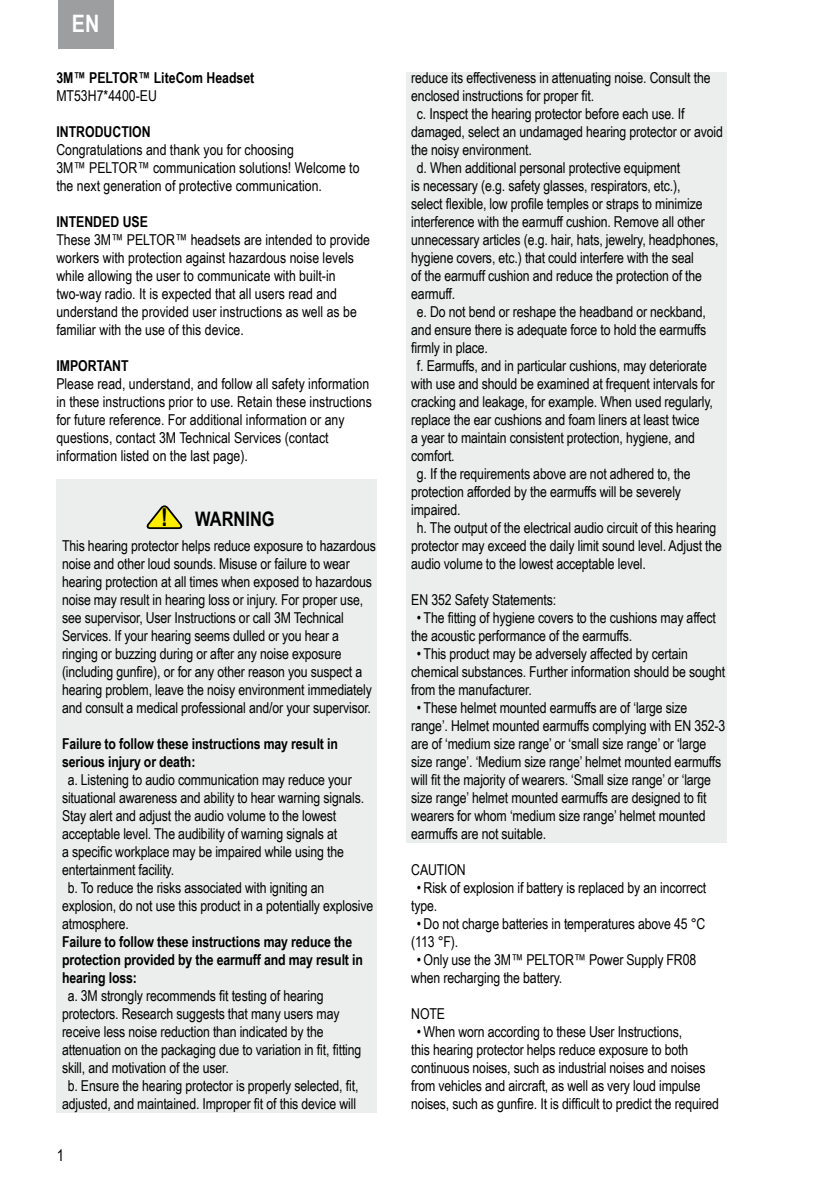
<style>
.page{position:relative;width:840px;height:1191px;background:#fff}
.page>*{position:absolute;margin:0;border:0;box-sizing:border-box;transform-origin:0 0}
.t1{font:700 24px "Arial Narrow";color:#fff}
.t2{font:700 20px "Arial Narrow";color:#000}
.t3{font:16px "Arial Narrow";color:#000}
.t4{font:15px/18px "Arial Narrow";letter-spacing:-.01em;color:#000}
.t5{font:700 15px/18px "Arial Narrow";letter-spacing:-.01em;color:#000}
.s1{font-size:24.8px}
</style>
<div class="page">
<div style="left:58px;top:0;width:55px;height:48px;background:#9c9e9f"></div>
<div style="left:56px;top:479px;width:321px;height:21px;background:#eceded"></div>
<div style="left:56px;top:497px;width:321px;height:21px;background:#eceded"></div>
<div style="left:56px;top:515px;width:321px;height:21px;background:#eceded"></div>
<div style="left:56px;top:533px;width:321px;height:183px;background:#eceded"></div>
<div style="left:56px;top:713px;width:321px;height:21px;background:#eceded"></div>
<div style="left:56px;top:731px;width:321px;height:39px;background:#eceded"></div>
<div style="left:56px;top:767px;width:321px;height:111px;background:#eceded"></div>
<div style="left:56px;top:875px;width:321px;height:57px;background:#eceded"></div>
<div style="left:56px;top:929px;width:321px;height:57px;background:#eceded"></div>
<div style="left:56px;top:983px;width:321px;height:93px;background:#eceded"></div>
<div style="left:56px;top:1073px;width:321px;height:39px;background:#eceded"></div>
<svg style="left:146px;top:505px;width:37px;height:25px"></svg>
<div style="left:405px;top:72px;width:321px;height:32px;background:#eceded"></div>
<div style="left:405px;top:101px;width:321px;height:57px;background:#eceded"></div>
<div style="left:405px;top:155px;width:321px;height:147px;background:#eceded"></div>
<div style="left:405px;top:299px;width:321px;height:57px;background:#eceded"></div>
<div style="left:405px;top:353px;width:321px;height:111px;background:#eceded"></div>
<div style="left:405px;top:461px;width:321px;height:57px;background:#eceded"></div>
<div style="left:405px;top:515px;width:321px;height:57px;background:#eceded"></div>
<div style="left:405px;top:569px;width:321px;height:21px;background:#eceded"></div>
<div style="left:405px;top:587px;width:321px;height:21px;background:#eceded"></div>
<div style="left:405px;top:605px;width:321px;height:39px;background:#eceded"></div>
<div style="left:405px;top:641px;width:321px;height:57px;background:#eceded"></div>
<div style="left:405px;top:695px;width:321px;height:147px;background:#eceded"></div>
<h1 class="t1" style="left:72px;top:5px;width:29px">EN</h1>
<p class="t5" style="left:56px;top:68px;width:199px">3M™ PELTOR™ LiteCom Headset</p>
<p class="t4" style="left:56px;top:86px;width:102px">MT53H7*4400-EU</p>
<p class="t5" style="left:56px;top:122px;width:96px">INTRODUCTION</p>
<p class="t4" style="left:56px;top:140px;width:304px">Congratulations and thank you for choosing<br>3M™ PELTOR™ communication solutions! Welcome to the next generation of protective communication.</p>
<p class="t5" style="left:56px;top:212px;width:93px">INTENDED USE</p>
<p class="t4" style="left:56px;top:230px;width:315px">These 3M™ PELTOR™ headsets are intended to provide workers with protection against hazardous noise levels while allowing the user to communicate with built-in two-way radio. It is expected that all users read and understand the provided user instructions as well as be familiar with the use of this device.</p>
<p class="t5" style="left:56px;top:356px;width:74px">IMPORTANT</p>
<p class="t4" style="left:56px;top:374px;width:317px">Please read, understand, and follow all safety information in these instructions prior to use. Retain these instructions for future reference. For additional information or any questions, contact 3M Technical Services (contact information listed on the last page).</p>
<h2 class="t2" style="left:161px;top:504px;width:115px"><span class="s1">!</span> WARNING</h2>
<p class="t4" style="left:62px;top:536px;width:315px">This hearing protector helps reduce exposure to hazardous noise and other loud sounds. Misuse or failure to wear hearing protection at all times when exposed to hazardous noise may result in hearing loss or injury. For proper use, see supervisor, User Instructions or call 3M Technical Services. If your hearing seems dulled or you hear a ringing or buzzing during or after any noise exposure (including gunfire), or for any other reason you suspect a hearing problem, leave the noisy environment immediately and consult a medical professional and/or your supervisor.</p>
<p class="t5" style="left:62px;top:734px;width:277px">Failure to follow these instructions may result in serious injury or death:</p>
<p class="t4" style="left:68px;top:770px;width:285px">a. Listening to audio communication may reduce your</p>
<p class="t4" style="left:62px;top:788px;width:303px">situational awareness and ability to hear warning signals.</p>
<p class="t4" style="left:62px;top:806px;width:276px">Stay alert and adjust the audio volume to the lowest</p>
<p class="t4" style="left:62px;top:824px;width:276px">acceptable level. The audibility of warning signals at</p>
<p class="t4" style="left:62px;top:842px;width:283px">a specific workplace may be impaired while using the</p>
<p class="t4" style="left:62px;top:860px;width:114px">entertainment facility.</p>
<p class="t4" style="left:68px;top:878px;width:258px">b. To reduce the risks associated with igniting an</p>
<p class="t4" style="left:62px;top:896px;width:312px">explosion, do not use this product in a potentially explosive</p>
<p class="t4" style="left:62px;top:914px;width:68px">atmosphere.</p>
<p class="t5" style="left:62px;top:932px;width:302px">Failure to follow these instructions may reduce the protection provided by the earmuff and may result in hearing loss:</p>
<p class="t4" style="left:68px;top:986px;width:257px">a. 3M strongly recommends fit testing of hearing</p>
<p class="t4" style="left:62px;top:1004px;width:279px">protectors. Research suggests that many users may</p>
<p class="t4" style="left:62px;top:1022px;width:263px">receive less noise reduction than indicated by the</p>
<p class="t4" style="left:62px;top:1040px;width:301px">attenuation on the packaging due to variation in fit, fitting</p>
<p class="t4" style="left:62px;top:1058px;width:168px">skill, and motivation of the user.</p>
<p class="t4" style="left:68px;top:1076px;width:292px">b. Ensure the hearing protector is properly selected, fit,</p>
<p class="t4" style="left:62px;top:1094px;width:295px">adjusted, and maintained. Improper fit of this device will</p>
<p class="t3" style="left:57px;top:1143px;width:9px">1</p>
<p class="t4" style="left:411px;top:68px;width:300px">reduce its effectiveness in attenuating noise. Consult the</p>
<p class="t4" style="left:411px;top:86px;width:184px">enclosed instructions for proper fit.</p>
<p class="t4" style="left:416px;top:104px;width:269px">c. Inspect the hearing protector before each use. If</p>
<p class="t4" style="left:411px;top:122px;width:313px">damaged, select an undamaged hearing protector or avoid</p>
<p class="t4" style="left:411px;top:140px;width:122px">the noisy environment.</p>
<p class="t4" style="left:416px;top:158px;width:265px">d. When additional personal protective equipment</p>
<p class="t4" style="left:411px;top:176px;width:270px">is necessary (e.g. safety glasses, respirators, etc.),</p>
<p class="t4" style="left:411px;top:194px;width:293px">select flexible, low profile temples or straps to minimize</p>
<p class="t4" style="left:411px;top:212px;width:295px">interference with the earmuff cushion. Remove all other</p>
<p class="t4" style="left:411px;top:230px;width:308px">unnecessary articles (e.g. hair, hats, jewelry, headphones,</p>
<p class="t4" style="left:411px;top:248px;width:284px">hygiene covers, etc.) that could interfere with the seal</p>
<p class="t4" style="left:411px;top:266px;width:292px">of the earmuff cushion and reduce the protection of the</p>
<p class="t4" style="left:411px;top:284px;width:45px">earmuff.</p>
<p class="t4" style="left:416px;top:302px;width:290px">e. Do not bend or reshape the headband or neckband,</p>
<p class="t4" style="left:411px;top:320px;width:296px">and ensure there is adequate force to hold the earmuffs</p>
<p class="t4" style="left:411px;top:338px;width:78px">firmly in place.</p>
<p class="t4" style="left:416px;top:356px;width:291px">f. Earmuffs, and in particular cushions, may deteriorate</p>
<p class="t4" style="left:411px;top:374px;width:305px">with use and should be examined at frequent intervals for</p>
<p class="t4" style="left:411px;top:392px;width:303px">cracking and leakage, for example. When used regularly,</p>
<p class="t4" style="left:411px;top:410px;width:289px">replace the ear cushions and foam liners at least twice</p>
<p class="t4" style="left:411px;top:428px;width:285px">a year to maintain consistent protection, hygiene, and</p>
<p class="t4" style="left:411px;top:446px;width:45px">comfort.</p>
<p class="t4" style="left:416px;top:464px;width:275px">g. If the requirements above are not adhered to, the</p>
<p class="t4" style="left:411px;top:482px;width:271px">protection afforded by the earmuffs will be severely</p>
<p class="t4" style="left:411px;top:500px;width:51px">impaired.</p>
<p class="t4" style="left:416px;top:518px;width:301px">h. The output of the electrical audio circuit of this hearing</p>
<p class="t4" style="left:411px;top:536px;width:312px">protector may exceed the daily limit sound level. Adjust the</p>
<p class="t4" style="left:411px;top:554px;width:236px">audio volume to the lowest acceptable level.</p>
<p class="t4" style="left:411px;top:590px;width:146px">EN 352 Safety Statements:</p>
<p class="t4" style="left:411px;top:608px;width:306px;text-indent:6px">• The fitting of hygiene covers to the cushions may affect the acoustic performance of the earmuffs.</p>
<p class="t4" style="left:411px;top:644px;width:315px;text-indent:6px">• This product may be adversely affected by certain chemical substances. Further information should be sought from the manufacturer.</p>
<p class="t4" style="left:411px;top:698px;width:315px;text-indent:6px">• These helmet mounted earmuffs are of ‘large size range’. Helmet mounted earmuffs complying with EN 352-3 are of ‘medium size range’ or ‘small size range’ or ‘large size range’. ‘Medium size range’ helmet mounted earmuffs will fit the majority of wearers. ‘Small size range’ or ‘large size range’ helmet mounted earmuffs are designed to fit wearers for whom ‘medium size range’ helmet mounted earmuffs are not suitable.</p>
<p class="t4" style="left:411px;top:860px;width:56px">CAUTION</p>
<p class="t4" style="left:411px;top:878px;width:296px;text-indent:6px">• Risk of explosion if battery is replaced by an incorrect type.</p>
<p class="t4" style="left:411px;top:914px;width:295px;text-indent:6px">• Do not charge batteries in temperatures above 45 °C (113 °F).</p>
<p class="t4" style="left:411px;top:950px;width:286px;text-indent:6px">• Only use the 3M™ PELTOR™ Power Supply FR08 when recharging the battery.</p>
<p class="t4" style="left:411px;top:1004px;width:35px">NOTE</p>
<p class="t4" style="left:411px;top:1022px;width:309px;text-indent:6px">• When worn according to these User Instructions,<br>this hearing protector helps reduce exposure to both continuous noises, such as industrial noises and noises from vehicles and aircraft, as well as very loud impulse noises, such as gunfire. It is difficult to predict the required</p>
</div>
